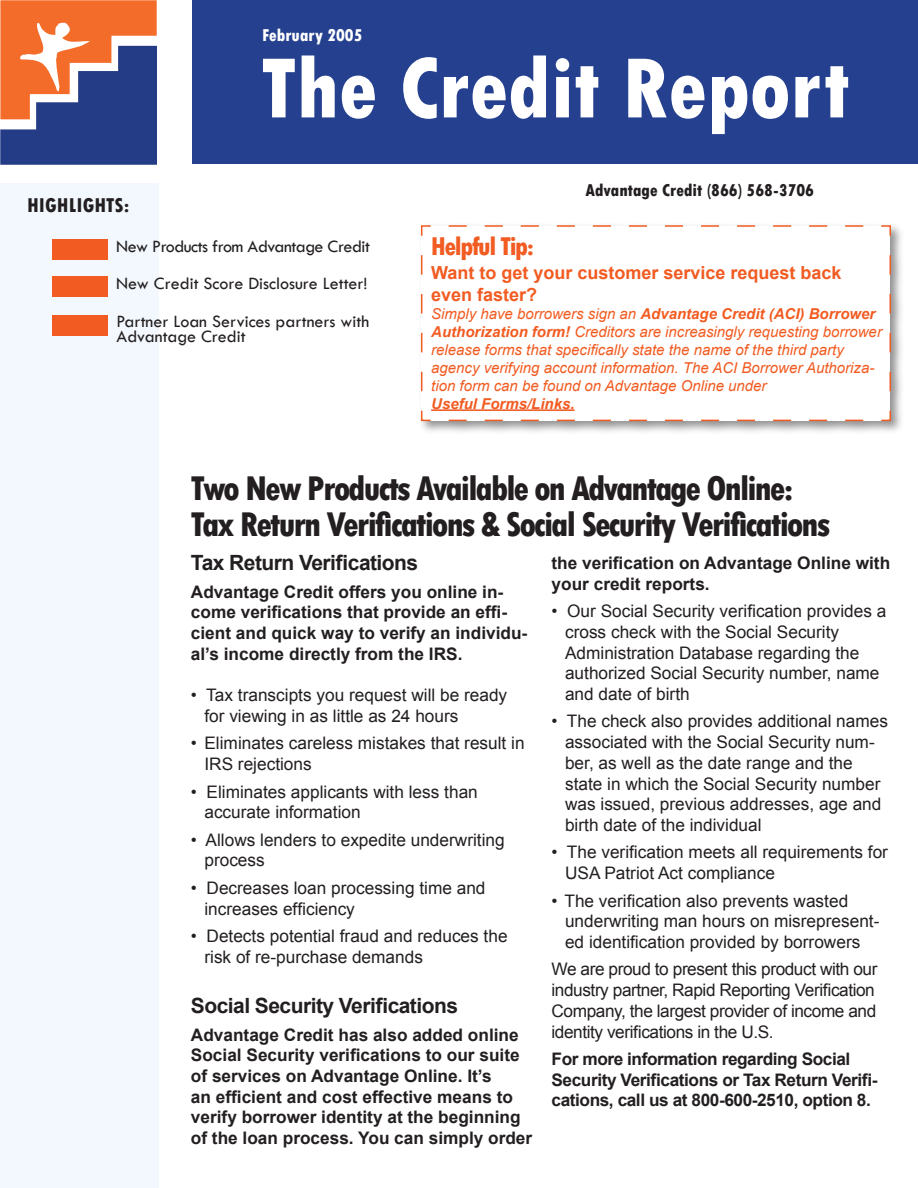
<style>
.page{position:relative;width:918px;height:1188px;background:#fff}
.page>*{position:absolute;margin:0;border:0;box-sizing:border-box;transform-origin:0 0}
.t1{font:800 condensed 90px "Tw Cen";color:#fff}
.t2{font:800 condensed 36px/36px "Tw Cen";letter-spacing:-.05em;color:#231f20}
.t3{font:800 condensed 27px "Tw Cen";letter-spacing:-.05em;color:#f25b21}
.t4{font:700 21px "Arial";letter-spacing:-.025em;color:#231f20}
.t5{font:800 condensed 21px "Tw Cen";color:#231f20}
.t6{font:18px/15px "Tw Cen";color:#231f20}
.t7{font:700 18px/21.6px "Arial";color:#f25b21}
.t8{font:18px "Tw Cen";letter-spacing:-.025em;color:#231f20}
.t9{font:800 condensed 18px "Tw Cen";color:#231f20}
.t10{font:800 condensed 18px "Tw Cen";color:#fff}
.t11{font:17.25px/20.7px "Arial";color:#231f20}
.t12{font:700 17.25px/20.7px "Arial";color:#231f20}
.t13{font:17.25px/20.7px "Arial";letter-spacing:-.025em;color:#231f20}
.t14{font:700 17.25px/20.7px "Arial";letter-spacing:-.025em;color:#231f20}
.t15{font:italic 15px/18px "Arial";color:#f25b21}
.t16{font:italic 700 15px "Arial";color:#f25b21}
.s1{font-weight:700}
</style>
<div class="page">
<div style="left:416px;top:220px;width:490px;height:216px;background:#231f20;opacity:.5"></div>
<svg style="left:420px;top:225px;width:472px;height:197px"></svg>
<svg style="left:0;top:0;width:156px;height:165px"></svg>
<div style="left:192px;top:0;width:726px;height:164px;background:#25408f"></div>
<div style="left:0;top:183px;width:158px;height:1005px;background:#f2f8fd"></div>
<div style="left:52px;top:239px;width:56px;height:20px;background:#f25b21"></div>
<div style="left:52px;top:276px;width:56px;height:21px;background:#f25b21"></div>
<div style="left:52px;top:315px;width:56px;height:21px;background:#f25b21"></div>
<hr style="left:431px;top:409px;width:144px;height:2px;background:#f25b21">
<p class="t10" style="left:262px;top:24px;width:102px">February 2005</p>
<h1 class="t1" style="left:261px;top:35px;width:590px">The Credit Report</h1>
<p class="t5" style="left:27px;top:193px;width:104px">HIGHLIGHTS:</p>
<p class="t8" style="left:116px;top:236px;width:255px">New Products from Advantage Credit</p>
<p class="t6" style="left:116px;top:275px;width:253px">New Credit Score Disclosure Letter!</p>
<p class="t6" style="left:117px;top:314px;width:254px">Partner Loan Services partners with<br>Advantage Credit</p>
<p class="t9" style="left:586px;top:179px;width:230px">Advantage Credit (866) 568-3706</p>
<h3 class="t3" style="left:431px;top:230px;width:105px">Helpful Tip:</h3>
<p class="t7" style="left:431px;top:262px;width:412px">Want to get your customer service request back even faster?</p>
<p class="t15" style="left:431px;top:304px;width:452px">Simply have borrowers sign an <span class="s1">Advantage Credit (ACI) Borrower Authorization form!</span> Creditors are increasingly requesting borrower release forms that specifically state the name of the third party agency verifying account information. The ACI Borrower Authoriza&shy;tion form can be found on Advantage Online under</p>
<p class="t16" style="left:431px;top:393px;width:145px">Useful Forms/Links.</p>
<h2 class="t2" style="left:191px;top:471px;width:641px">Two New Products Available on Advantage Online:<br>Tax Return Verifications &amp; Social Security Verifications</h2>
<p class="t4" style="left:191px;top:549px;width:229px">Tax Return Verifications</p>
<p class="t12" style="left:191px;top:582px;width:338px">Advantage Credit offers you online in&shy;come verifications that provide an effi&shy;cient and quick way to verify an individu&shy;al’s income directly from the IRS.</p>
<p class="t11" style="left:204px;top:685px;width:304px;text-indent:-14px">• Tax transcipts you request will be ready for viewing in as little as 24 hours</p>
<p class="t11" style="left:204px;top:733px;width:322px;text-indent:-14px">• Eliminates careless mistakes that result in<br>IRS rejections</p>
<p class="t11" style="left:204px;top:781px;width:275px;text-indent:-14px">• Eliminates applicants with less than accurate information</p>
<p class="t11" style="left:204px;top:829px;width:302px;text-indent:-14px">• Allows lenders to expedite underwriting process</p>
<p class="t11" style="left:204px;top:878px;width:283px;text-indent:-14px">• Decreases loan processing time and increases efficiency</p>
<p class="t11" style="left:204px;top:926px;width:305px;text-indent:-14px">• Detects potential fraud and reduces the risk of re-purchase demands</p>
<p class="t4" style="left:191px;top:992px;width:269px">Social Security Verifications</p>
<p class="t12" style="left:191px;top:1025px;width:343px">Advantage Credit has also added online Social Security verifications to our suite of services on Advantage Online. It’s<br>an efficient and cost effective means to verify borrower identity at the beginning of the loan process. You can simply order</p>
<p class="t12" style="left:552px;top:553px;width:340px">the verification on Advantage Online with your credit reports.</p>
<p class="t11" style="left:565px;top:601px;width:323px;text-indent:-14px">• Our Social Security verification provides a cross check with the Social Security Administration Database regarding the authorized Social Security number, name and date of birth</p>
<p class="t11" style="left:565px;top:711px;width:324px;text-indent:-14px">• The check also provides additional names associated with the Social Security num&shy;ber, as well as the date range and the state in which the Social Security number was issued, previous addresses, age and birth date of the individual</p>
<p class="t11" style="left:565px;top:842px;width:324px;text-indent:-14px">• The verification meets all requirements for<br>USA Patriot Act compliance</p>
<p class="t11" style="left:565px;top:890px;width:316px;text-indent:-14px">• The verification also prevents wasted underwriting man hours on misrepresent&shy;ed identification provided by borrowers</p>
<p class="t13" style="left:552px;top:959px;width:327px">We are proud to present this product with our industry partner, Rapid Reporting Verification Company, the largest provider of income and identity verifications in the U.S.</p>
<p class="t14" style="left:552px;top:1049px;width:328px">For more information regarding Social<br>Security Verifications or Tax Return Verifi&shy;cations, call us at 800-600-2510, option 8.</p>
</div>
